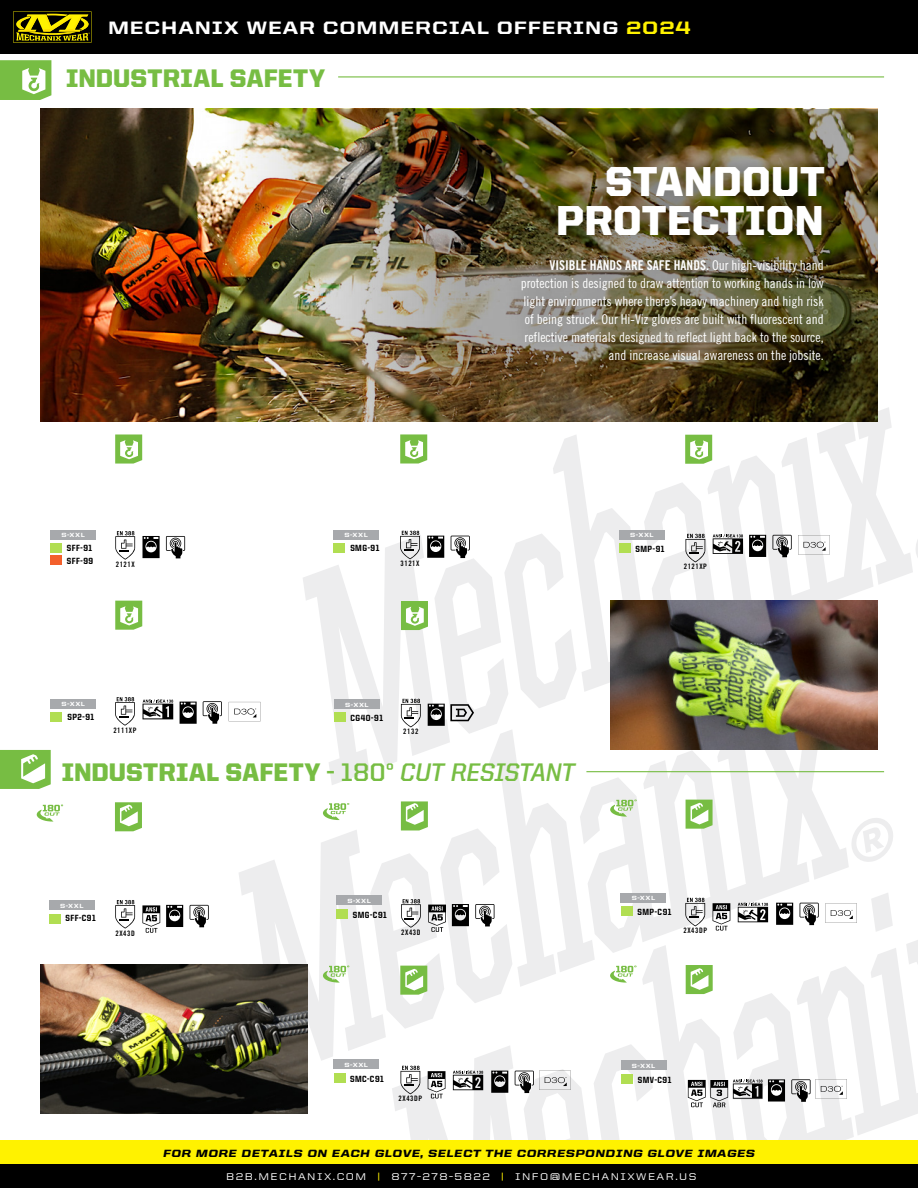
<style>
.page{position:relative;width:918px;height:1188px;background:#fff}
.page>*{position:absolute;margin:0;border:0;box-sizing:border-box;transform-origin:0 0}
.t1{font:900 42px/39px "United Sans Reg";letter-spacing:.01em;color:#fff;text-align:right}
.t2{font:900 25.5px "United Sans Reg";letter-spacing:.01em;color:#77bd43}
.t3{font:800 18px "United Sans Semi Ext";letter-spacing:.05em;color:#fff}
.t4{font:13.5px/18px "Trade Gothic LT Cond Eighteen";color:#fff;text-align:right}
.t5{font:13.5px "Trade Gothic LT Bold Cond Twenty";color:#fff}
.t6{font:900 10.5px "United Italic Semi Ext";letter-spacing:.05em;color:#000}
.t7{font:500 9.75px "United Sans Semi Ext";letter-spacing:.15em;color:#fff}
.t8{font:800 9px "United Sans Semi Cond";letter-spacing:.055em;color:#000}
.t9{font:7.5px "Trade Gothic LT Bold Cond Twenty";letter-spacing:.075em;color:#000}
.t10{font:800 6px "United Sans Semi Ext";letter-spacing:.085em;color:#fff}
.s1{color:#fff200}
.s2{font-family:"Trade Gothic LT Cond Eighteen"}
.s3{font-weight:700}
.s4{font-family:"United Italic Reg";font-weight:700}
</style>
<div class="page">
<svg style="left:392px;top:893px;width:526px;height:247px"></svg>
<svg style="left:916px;top:540px;width:2px;height:18px"></svg>
<svg style="left:303px;top:407px;width:610px;height:366px"></svg>
<svg style="left:852px;top:818px;width:41px;height:44px"></svg>
<svg style="left:239px;top:677px;width:610px;height:403px"></svg>
<div style="left:0;top:1140px;width:918px;height:25px;background:#fff200"></div>
<div style="left:0;top:1165px;width:918px;height:23px;background:#000"></div>
<div style="left:0;top:0;width:918px;height:54px;background:#000"></div>
<svg style="left:13px;top:11px;width:79px;height:32px"></svg>
<img style="left:40px;top:108px;width:838px;height:314px">
<img style="left:40px;top:965px;width:268px;height:149px">
<img style="left:611px;top:600px;width:267px;height:150px">
<svg style="left:0;top:60px;width:51px;height:40px"></svg>
<hr style="left:338px;top:76px;width:546px;height:1px;background:#77bd43">
<hr style="left:586px;top:771px;width:298px;height:1px;background:#77bd43">
<div style="left:50px;top:712px;width:12px;height:9px;background:#b1de52"></div>
<div style="left:334px;top:712px;width:12px;height:10px;background:#b1de52"></div>
<div style="left:49px;top:914px;width:12px;height:10px;background:#b1de52"></div>
<div style="left:334px;top:543px;width:11px;height:10px;background:#b1de52"></div>
<div style="left:619px;top:543px;width:12px;height:10px;background:#b1de52"></div>
<div style="left:50px;top:543px;width:12px;height:10px;background:#b1de52"></div>
<div style="left:50px;top:555px;width:12px;height:10px;background:#f3602c"></div>
<svg style="left:115px;top:531px;width:20px;height:29px"></svg>
<svg style="left:401px;top:699px;width:20px;height:28px"></svg>
<svg style="left:115px;top:900px;width:20px;height:29px"></svg>
<svg style="left:400px;top:531px;width:20px;height:28px"></svg>
<svg style="left:686px;top:534px;width:19px;height:28px"></svg>
<svg style="left:115px;top:697px;width:20px;height:29px"></svg>
<svg style="left:115px;top:434px;width:27px;height:30px"></svg>
<svg style="left:400px;top:434px;width:27px;height:30px"></svg>
<svg style="left:685px;top:435px;width:27px;height:29px"></svg>
<svg style="left:401px;top:601px;width:27px;height:29px"></svg>
<svg style="left:115px;top:601px;width:27px;height:29px"></svg>
<svg style="left:115px;top:802px;width:27px;height:29px"></svg>
<svg style="left:142px;top:905px;width:18px;height:28px"></svg>
<svg style="left:143px;top:536px;width:17px;height:22px"></svg>
<svg style="left:749px;top:535px;width:17px;height:22px"></svg>
<svg style="left:428px;top:704px;width:46px;height:22px"></svg>
<svg style="left:166px;top:905px;width:17px;height:22px"></svg>
<svg style="left:180px;top:702px;width:17px;height:22px"></svg>
<svg style="left:427px;top:536px;width:17px;height:22px"></svg>
<svg style="left:166px;top:536px;width:19px;height:22px"></svg>
<svg style="left:773px;top:535px;width:19px;height:22px"></svg>
<svg style="left:190px;top:905px;width:19px;height:22px"></svg>
<svg style="left:451px;top:536px;width:19px;height:22px"></svg>
<svg style="left:203px;top:701px;width:19px;height:23px"></svg>
<svg style="left:713px;top:534px;width:30px;height:20px"></svg>
<svg style="left:798px;top:535px;width:32px;height:20px"></svg>
<svg style="left:229px;top:702px;width:31px;height:19px"></svg>
<svg style="left:37px;top:805px;width:26px;height:17px"></svg>
<svg style="left:323px;top:803px;width:26px;height:17px"></svg>
<svg style="left:323px;top:966px;width:26px;height:17px"></svg>
<svg style="left:610px;top:966px;width:26px;height:17px"></svg>
<svg style="left:610px;top:800px;width:27px;height:17px"></svg>
<div style="left:50px;top:530px;width:46px;height:10px;background:#a7a9ac"></div>
<div style="left:333px;top:530px;width:46px;height:10px;background:#a7a9ac"></div>
<div style="left:619px;top:530px;width:46px;height:10px;background:#a7a9ac"></div>
<div style="left:334px;top:700px;width:46px;height:9px;background:#a7a9ac"></div>
<div style="left:49px;top:900px;width:46px;height:10px;background:#a7a9ac"></div>
<div style="left:50px;top:699px;width:46px;height:10px;background:#a7a9ac"></div>
<svg style="left:143px;top:699px;width:30px;height:20px"></svg>
<div style="left:621px;top:906px;width:11px;height:10px;background:#b1de52"></div>
<svg style="left:685px;top:898px;width:20px;height:28px"></svg>
<svg style="left:686px;top:800px;width:27px;height:29px"></svg>
<svg style="left:713px;top:903px;width:17px;height:28px"></svg>
<svg style="left:776px;top:903px;width:17px;height:22px"></svg>
<svg style="left:800px;top:903px;width:19px;height:22px"></svg>
<svg style="left:738px;top:903px;width:30px;height:19px"></svg>
<div style="left:621px;top:893px;width:45px;height:10px;background:#a7a9ac"></div>
<svg style="left:825px;top:903px;width:32px;height:20px"></svg>
<div style="left:334px;top:1073px;width:11px;height:10px;background:#b1de52"></div>
<svg style="left:401px;top:1066px;width:19px;height:28px"></svg>
<svg style="left:400px;top:966px;width:27px;height:29px"></svg>
<svg style="left:428px;top:1071px;width:17px;height:27px"></svg>
<svg style="left:491px;top:1071px;width:17px;height:22px"></svg>
<svg style="left:453px;top:1071px;width:30px;height:19px"></svg>
<div style="left:333px;top:1060px;width:46px;height:9px;background:#a7a9ac"></div>
<svg style="left:515px;top:1070px;width:56px;height:23px"></svg>
<div style="left:336px;top:909px;width:12px;height:10px;background:#b1de52"></div>
<img style="left:143px;top:109px;width:735px;height:313px">
<svg style="left:401px;top:899px;width:20px;height:29px"></svg>
<svg style="left:401px;top:801px;width:27px;height:29px"></svg>
<svg style="left:428px;top:905px;width:18px;height:27px"></svg>
<svg style="left:452px;top:904px;width:17px;height:22px"></svg>
<svg style="left:475px;top:904px;width:20px;height:22px"></svg>
<div style="left:336px;top:895px;width:46px;height:10px;background:#a7a9ac"></div>
<div style="left:501px;top:145px;width:345px;height:237px;background:#000;opacity:.5"></div>
<div style="left:621px;top:1074px;width:12px;height:10px;background:#b1de52"></div>
<svg style="left:686px;top:965px;width:27px;height:29px"></svg>
<div style="left:621px;top:1061px;width:46px;height:9px;background:#a7a9ac"></div>
<svg style="left:791px;top:1079px;width:56px;height:23px"></svg>
<svg style="left:688px;top:1079px;width:97px;height:28px"></svg>
<svg style="left:0;top:750px;width:51px;height:39px"></svg>
<h3 class="t3" style="left:108px;top:17px;width:584px">MECHANIX WEAR COMMERCIAL OFFERING <span class="s1">2024</span></h3>
<h2 class="t2" style="left:66px;top:64px;width:260px">INDUSTRIAL SAFETY</h2>
<h1 class="t1" style="left:556px;top:162px;width:270px">STANDOUT<br>PROTECTION</h1>
<p class="t5" style="left:549px;top:257px;width:276px">VISIBLE HANDS ARE SAFE HANDS. <span class="s2">Our high-visibility hand</span></p>
<p class="t4" style="left:521px;top:274px;width:304px">protection is designed to draw attention to working hands in low light environments where there’s heavy machinery and high risk of being struck. Our Hi-Viz gloves are built with fluorescent and reflective materials designed to reflect light back to the source, and increase visual awareness on the jobsite.</p>
<p class="t10" style="left:61px;top:532px;width:25px">S-XXL</p>
<p class="t10" style="left:344px;top:532px;width:25px">S-XXL</p>
<p class="t10" style="left:630px;top:532px;width:25px">S-XXL</p>
<p class="t8" style="left:67px;top:543px;width:27px">SFF-91</p>
<p class="t8" style="left:67px;top:556px;width:28px">SFF-99</p>
<p class="t9" style="left:116px;top:559px;width:20px">2121X</p>
<p class="t8" style="left:350px;top:543px;width:31px">SMG-91</p>
<p class="t8" style="left:636px;top:544px;width:30px">SMP-91</p>
<p class="t9" style="left:401px;top:559px;width:20px">3121X</p>
<p class="t9" style="left:684px;top:562px;width:25px">2121XP</p>
<p class="t10" style="left:62px;top:701px;width:25px">S-XXL</p>
<p class="t8" style="left:67px;top:712px;width:28px">SP2-91</p>
<p class="t9" style="left:113px;top:725px;width:25px">2111XP</p>
<p class="t10" style="left:345px;top:701px;width:25px">S-XXL</p>
<p class="t8" style="left:351px;top:713px;width:34px">CG40-91</p>
<p class="t9" style="left:403px;top:727px;width:17px">2132</p>
<h2 class="t2" style="left:62px;top:758px;width:515px">INDUSTRIAL SAFETY <span class="s3">- 180°</span> <span class="s4">CUT RESISTANT</span></h2>
<p class="t10" style="left:60px;top:902px;width:25px">S-XXL</p>
<p class="t8" style="left:65px;top:913px;width:32px">SFF-C91</p>
<p class="t9" style="left:116px;top:928px;width:21px">2X43D</p>
<p class="t10" style="left:347px;top:897px;width:25px">S-XXL</p>
<p class="t8" style="left:353px;top:910px;width:36px">SMG-C91</p>
<p class="t9" style="left:401px;top:927px;width:21px">2X43D</p>
<p class="t10" style="left:345px;top:1061px;width:25px">S-XXL</p>
<p class="t8" style="left:350px;top:1074px;width:35px">SMC-C91</p>
<p class="t9" style="left:399px;top:1094px;width:25px">2X43DP</p>
<p class="t10" style="left:632px;top:895px;width:25px">S-XXL</p>
<p class="t8" style="left:638px;top:907px;width:36px">SMP-C91</p>
<p class="t9" style="left:683px;top:926px;width:25px">2X43DP</p>
<p class="t10" style="left:632px;top:1062px;width:25px">S-XXL</p>
<p class="t8" style="left:638px;top:1075px;width:35px">SMV-C91</p>
<p class="t6" style="left:163px;top:1147px;width:593px">FOR MORE DETAILS ON EACH GLOVE, SELECT THE CORRESPONDING GLOVE IMAGES</p>
<p class="t7" style="left:226px;top:1171px;width:472px">B2B.MECHANIX.COM <span class="s1">|</span> 877-278-5822 <span class="s1">|</span> INFO@MECHANIXWEAR.US</p>
</div>
